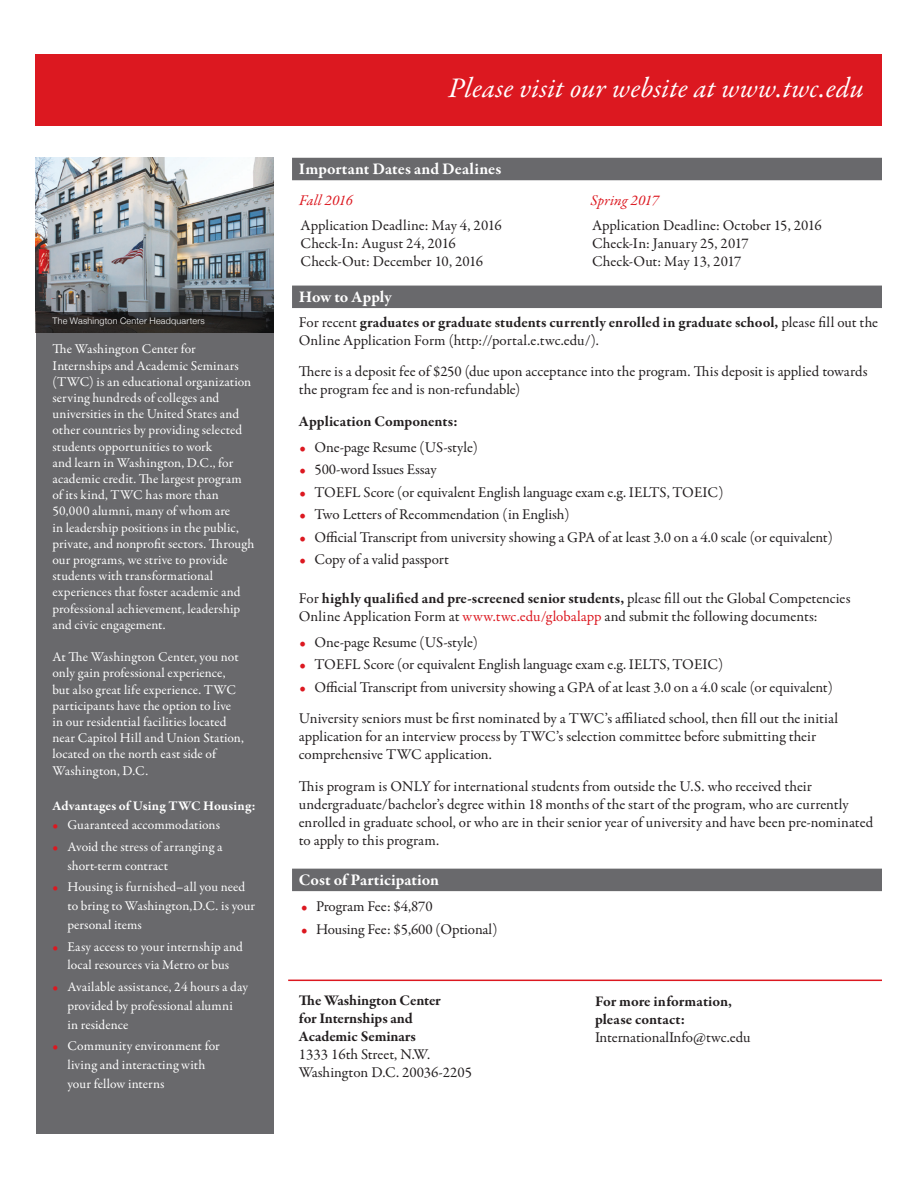
<style>
.page{position:relative;width:918px;height:1188px;background:#fff}
.page>*{position:absolute;margin:0;border:0;box-sizing:border-box;transform-origin:0 0}
.t1{font:italic 28.5px "Garamond Premr Pro";letter-spacing:.005em;color:#fff}
.Head_2{font:700 16.5px "Garamond Premr Pro";color:#fff}
.Body{font:15px/18px "Garamond Premr Pro";letter-spacing:-.005em;color:#231f20}
.Photo_Captions{font:15px "Garamond Premr Pro";letter-spacing:.005em;color:#231f20}
.Body1{font:700 15px/18px "Garamond Premr Pro";letter-spacing:-.01em;color:#231f20}
.Body-2{font:700 15px/18px "Garamond Premr Pro";color:#231f20}
.Photo_Captions-2{font:italic 15px "Garamond Premr Pro";letter-spacing:.005em;color:#dc1820}
.Body-3{font:13.5px/16.2px "Garamond Premr Pro";letter-spacing:.005em;color:#fff}
.Body-4{font:700 13.5px "Garamond Premr Pro";letter-spacing:.01em;color:#fff}
.Photo_Captions-3{font:300 9px "Helvetica Neue";letter-spacing:.025em;color:#fff}
.s1{color:#dc1820}
.s2{font-weight:700}
.s3{font-weight:400}
</style>
<div class="page">
<div style="left:36px;top:54px;width:846px;height:71px;background:#dc1820"></div>
<div style="left:292px;top:158px;width:590px;height:22px;background:#69696c"></div>
<div style="left:292px;top:286px;width:590px;height:22px;background:#69696c"></div>
<div style="left:292px;top:869px;width:590px;height:22px;background:#69696c"></div>
<div style="left:36px;top:328px;width:237px;height:806px;background:#69696c"></div>
<img style="left:36px;top:158px;width:237px;height:154px">
<svg style="left:36px;top:312px;width:237px;height:21px;background:#262322"></svg>
<hr style="left:288px;top:980px;width:594px;height:1px;background:#dc1820">
<p class="Photo_Captions-3" style="left:52px;top:314px;width:154px">The Washington Center Headquarters</p>
<p class="Body-3" style="left:52px;top:341px;width:203px">The Washington Center for Internships and Academic Seminars (TWC) is an educational organization serving hundreds of colleges and universities in the United States and other countries by providing selected students opportunities to work<br>and learn in Washington, D.C., for academic credit. The largest program of its kind, TWC has more than 50,000 alumni, many of whom are<br>in leadership positions in the public, private, and nonprofit sectors. Through our programs, we strive to provide students with transformational experiences that foster academic and professional achievement, leadership and civic engagement.</p>
<p class="Body-3" style="left:52px;top:649px;width:193px">At The Washington Center, you not only gain professional experience, but also great life experience. TWC participants have the option to live in our residential facilities located near Capitol Hill and Union Station, located on the north east side of Washington, D.C.</p>
<p class="Body-4" style="left:52px;top:798px;width:205px">Advantages of Using TWC Housing:</p>
<p class="Body-3" style="left:52px;top:817px;width:169px"><span class="s1">•</span> Guaranteed accommodations</p>
<p class="Body-3" style="left:67px;top:838px;width:156px;line-height:18.8px;text-indent:-15px"><span class="s1">•</span> Avoid the stress of arranging a short-term contract</p>
<p class="Body-3" style="left:67px;top:878px;width:189px;line-height:18.8px;text-indent:-15px"><span class="s1">•</span> Housing is furnished–all you need to bring to Washington,D.C. is your personal items</p>
<p class="Body-3" style="left:52px;top:937px;width:192px;line-height:18.8px;text-align:center"><span class="s1">•</span> Easy access to your internship and local resources via Metro or bus</p>
<p class="Body-3" style="left:67px;top:978px;width:182px;line-height:18.8px;text-indent:-15px"><span class="s1">•</span> Available assistance, 24 hours a day provided by professional alumni<br>in residence</p>
<p class="Body-3" style="left:67px;top:1037px;width:154px;line-height:18.8px;text-indent:-15px"><span class="s1">•</span> Community environment for living and interacting with your fellow interns</p>
<h1 class="t1" style="left:448px;top:70px;width:417px">Please visit our website at www.twc.edu</h1>
<p class="Head_2" style="left:299px;top:159px;width:204px">Important Dates and Dealines</p>
<p class="Photo_Captions-2" style="left:299px;top:191px;width:55px">Fall 2016</p>
<p class="Photo_Captions" style="left:301px;top:216px;width:203px">Application Deadline: May 4, 2016</p>
<p class="Photo_Captions" style="left:301px;top:234px;width:157px">Check-In: August 24, 2016</p>
<p class="Photo_Captions" style="left:301px;top:252px;width:184px">Check-Out: December 10, 2016</p>
<p class="Photo_Captions-2" style="left:591px;top:191px;width:70px">Spring 2017</p>
<p class="Photo_Captions" style="left:592px;top:216px;width:231px">Application Deadline: October 15, 2016</p>
<p class="Photo_Captions" style="left:592px;top:234px;width:158px">Check-In: January 25, 2017</p>
<p class="Photo_Captions" style="left:592px;top:252px;width:151px">Check-Out: May 13, 2017</p>
<p class="Head_2" style="left:299px;top:287px;width:94px">How to Apply</p>
<p class="Body" style="left:299px;top:313px;width:581px">For recent <span class="s2">graduates or graduate students currently enrolled in graduate school,</span> please fill out the<br>Online Application Form (http://portal.e.twc.edu/).</p>
<p class="Body" style="left:299px;top:363px;width:570px">There is a deposit fee of $250 (due upon acceptance into the program. This deposit is applied towards the program fee and is non-refundable)</p>
<p class="Body-2" style="left:299px;top:412px;width:161px">Application Components:</p>
<p class="Body" style="left:300px;top:438px;width:180px"><span class="s1">•</span> One-page Resume (US-style)</p>
<p class="Body" style="left:300px;top:461px;width:139px"><span class="s1">•</span> 500-word Issues Essay</p>
<p class="Body" style="left:300px;top:483px;width:425px"><span class="s1">•</span> TOEFL Score (or equivalent English language exam e.g. IELTS, TOEIC)</p>
<p class="Body" style="left:300px;top:506px;width:271px"><span class="s1">•</span> Two Letters of Recommendation (in English)</p>
<p class="Body" style="left:300px;top:528px;width:535px"><span class="s1">•</span> Official Transcript from university showing a GPA of at least 3.0 on a 4.0 scale (or equivalent)</p>
<p class="Body" style="left:300px;top:551px;width:151px"><span class="s1">•</span> Copy of a valid passport</p>
<p class="Body" style="left:299px;top:589px;width:553px">For <span class="s2">highly qualified and pre-screened senior students,</span> please fill out the Global Competencies<br>Online Application Form at <span class="s1">www.twc.edu/globalapp</span> and submit the following documents:</p>
<p class="Body" style="left:300px;top:633px;width:180px"><span class="s1">•</span> One-page Resume (US-style)</p>
<p class="Body" style="left:300px;top:656px;width:425px"><span class="s1">•</span> TOEFL Score (or equivalent English language exam e.g. IELTS, TOEIC)</p>
<p class="Body" style="left:300px;top:678px;width:535px"><span class="s1">•</span> Official Transcript from university showing a GPA of at least 3.0 on a 4.0 scale (or equivalent)</p>
<p class="Body" style="left:299px;top:710px;width:541px">University seniors must be first nominated by a TWC’s affiliated school, then fill out the initial application for an interview process by TWC’s selection committee before submitting their comprehensive TWC application.</p>
<p class="Body" style="left:299px;top:777px;width:576px">This program is ONLY for international students from outside the U.S. who received their undergraduate/bachelor’s degree within 18 months of the start of the program, who are currently enrolled in graduate school, or who are in their senior year of university and have been pre-nominated to apply to this program.</p>
<p class="Head_2" style="left:299px;top:870px;width:142px">Cost of Participation</p>
<p class="Body" style="left:301px;top:898px;width:133px"><span class="s1">•</span> Program Fee: $4,870</p>
<p class="Body" style="left:301px;top:921px;width:198px"><span class="s1">•</span> Housing Fee: $5,600 (Optional)</p>
<p class="Body1" style="left:299px;top:992px;width:175px">The Washington Center<br>for Internships and<br>Academic Seminars<br><span class="s3">1333 16th Street, N.W.<br>Washington D.C. 20036-2205</span></p>
<p class="Body-2" style="left:595px;top:993px;width:157px">For more information, please contact:<br><span class="s3">InternationalInfo@twc.edu</span></p>
</div>
